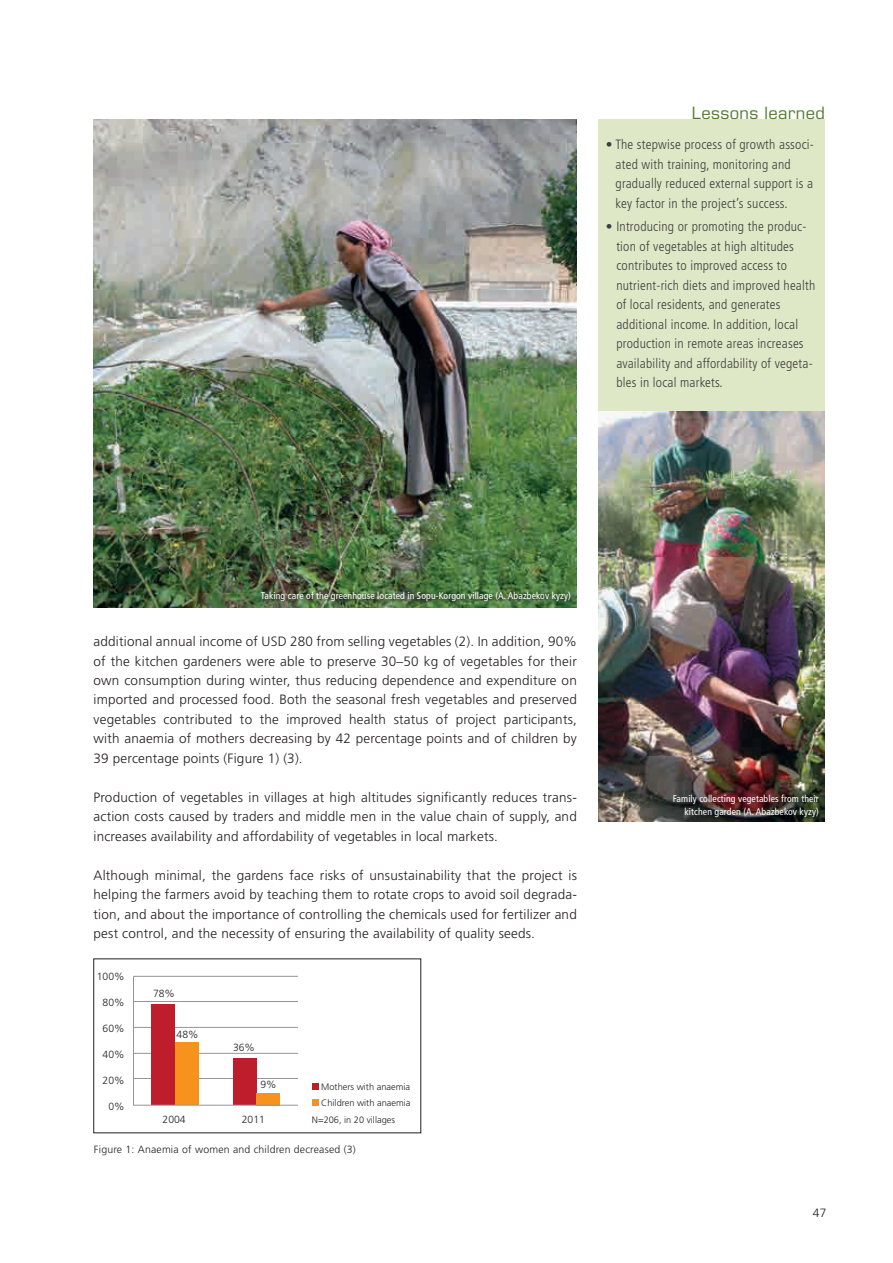
<style>
.page{position:relative;width:893px;height:1263px;background:#fff}
.page>*{position:absolute;margin:0;border:0;box-sizing:border-box;transform-origin:0 0}
.t1{font:16.5px "Eurostile";letter-spacing:.025em;color:#527d2d}
.t2{font:300 13.5px/19.5px "Frutiger";letter-spacing:.015em;color:#231f20;text-align:justify}
.t3{font:300 condensed 13.5px/19.5px "Frutiger";letter-spacing:.015em;color:#3e3e3f}
.t4{font:300 12px "Frutiger";color:#231f20}
.t5{font:300 10.5px "Frutiger";letter-spacing:.02em;color:#231f20}
.t6{font:300 10.35px "Frutiger";color:#231f20}
.t7{font:condensed 9.75px/13.5px "Frutiger";letter-spacing:.01em;color:#fff;text-align:right}
.t8{font:300 9.3px/16.2px "Frutiger";color:#231f20}
</style>
<div class="page">
<img style="left:94px;top:119px;width:483px;height:488px">
<div style="left:312px;top:1083px;width:7px;height:7px;background:#be1d2c"></div>
<div style="left:312px;top:1099px;width:7px;height:7px;background:#f7931d"></div>
<svg style="left:133px;top:976px;width:165px;height:130px"></svg>
<div style="left:599px;top:119px;width:226px;height:293px;background:#dee8c6"></div>
<img style="left:599px;top:412px;width:226px;height:410px">
<div style="left:260px;top:590px;width:314px;height:15px;background:#231f20;opacity:.75"></div>
<p class="t1" style="left:692px;top:103px;width:135px">Lessons learned</p>
<p class="t3" style="left:616px;top:135px;width:200px;text-indent:-10px">• The stepwise process of growth associ&shy;ated with training, monitoring and gradually reduced external support is a key factor in the project’s success.</p>
<p class="t3" style="left:616px;top:217px;width:200px;text-indent:-10px">• Introducing or promoting the produc&shy;tion of vegetables at high altitudes contributes to improved access to nutrient-rich diets and improved health of local residents, and generates additional income. In addition, local production in remote areas increases availability and affordability of vegeta&shy;bles in local markets.</p>
<p class="t7" style="left:261px;top:589px;width:312px">Taking care of the greenhouse located in Sopu-Korgon village (A. Abazbekov kyzy)</p>
<p class="t2" style="left:94px;top:632px;width:485px">additional annual income of USD 280 from selling vegetables (2). In addition, 90% of the kitchen gardeners were able to preserve 30–50 kg of vegetables for their own consumption during winter, thus reducing dependence and expenditure on imported and processed food. Both the seasonal fresh vegetables and preserved vegetables contributed to the improved health status of project participants, with anaemia of mothers decreasing by 42 percentage points and of children by 39 percentage points (Figure 1) (3).</p>
<p class="t2" style="left:94px;top:788px;width:485px">Production of vegetables in villages at high altitudes significantly reduces trans&shy;action costs caused by traders and middle men in the value chain of supply, and increases availability and affordability of vegetables in local markets.</p>
<p class="t2" style="left:94px;top:866px;width:485px">Although minimal, the gardens face risks of unsustainability that the project is helping the farmers avoid by teaching them to rotate crops to avoid soil degrada&shy;tion, and about the importance of controlling the chemicals used for fertilizer and pest control, and the necessity of ensuring the availability of quality seeds.</p>
<p class="t6" style="left:97px;top:970px;width:29px">100%</p>
<p class="t6" style="left:103px;top:996px;width:23px">80%</p>
<p class="t6" style="left:103px;top:1022px;width:23px">60%</p>
<p class="t6" style="left:103px;top:1048px;width:23px">40%</p>
<p class="t6" style="left:103px;top:1074px;width:23px">20%</p>
<p class="t6" style="left:108px;top:1100px;width:18px">0%</p>
<p class="t6" style="left:153px;top:988px;width:23px">78%</p>
<p class="t6" style="left:177px;top:1029px;width:23px">48%</p>
<p class="t6" style="left:233px;top:1041px;width:23px">36%</p>
<p class="t6" style="left:260px;top:1079px;width:18px">9%</p>
<p class="t8" style="left:321px;top:1079px;width:91px">Mothers with anaemia<br>Children with anaemia</p>
<p class="t6" style="left:163px;top:1114px;width:25px">2004</p>
<p class="t6" style="left:242px;top:1114px;width:25px">2011</p>
<p class="t8" style="left:312px;top:1112px;width:85px">N=206, in 20 villages</p>
<p class="t5" style="left:94px;top:1143px;width:263px">Figure 1: Anaemia of women and children decreased (3)</p>
<p class="t7" style="left:673px;top:791px;width:148px">Family collecting vegetables from their kitchen garden (A. Abazbekov kyzy)</p>
<p class="t4" style="left:813px;top:1206px;width:15px">47</p>
</div>
